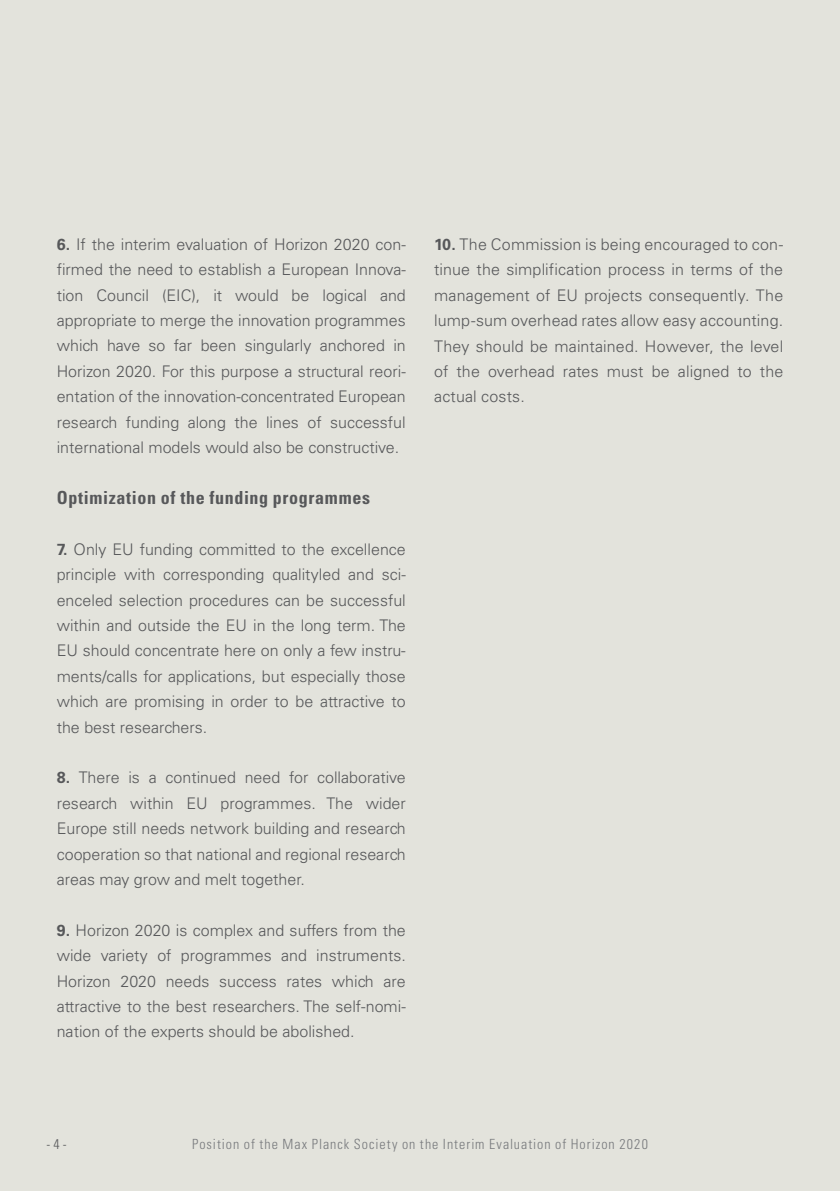
<style>
.page{position:relative;width:840px;height:1191px;background:#fff}
.page>*{position:absolute;margin:0;border:0;box-sizing:border-box;transform-origin:0 0}
.t1{font:700 condensed 18px "Univers LT Std";letter-spacing:.035em;color:#57585a}
.t2{font:300 16px/25.4px "Univers LT Std";color:#57585a;text-align:justify}
.t3{font:300 condensed 14px "Univers LT Std";letter-spacing:.07em;color:#787a7d}
.t4{font:300 condensed 14px "Univers LT Std";color:#57585a}
.s1{font-weight:700}
</style>
<div class="page">
<div style="left:0;top:0;width:839px;height:1191px;background:#e3e3dc"></div>
<p class="t2" style="left:57px;top:231px;width:350px"><span class="s1">6.</span> If the interim evaluation of Horizon 2020 con&shy;firmed the need to establish a European Innova&shy;tion Council (EIC), it would be logical and appropriate to merge the innovation programmes which have so far been singularly anchored in Horizon 2020. For this purpose a structural reori&shy;entation of the innovation-concentrated European research funding along the lines of successful international models would also be constructive.</p>
<p class="t1" style="left:57px;top:486px;width:314px">optimization of the funding programmes</p>
<p class="t2" style="left:57px;top:536px;width:350px"><span class="s1">7.</span> Only EU funding committed to the excellence principle with corresponding qualityled and sci&shy;enceled selection procedures can be successful within and outside the EU in the long term. The EU should concentrate here on only a few instru&shy;ments/calls for applications, but especially those which are promising in order to be attractive to the best researchers.</p>
<p class="t2" style="left:57px;top:765px;width:350px"><span class="s1">8.</span> There is a continued need for collaborative research within EU programmes. The wider Europe still needs network building and research cooperation so that national and regional research areas may grow and melt together.</p>
<p class="t2" style="left:57px;top:917px;width:350px"><span class="s1">9.</span> Horizon 2020 is complex and suffers from the wide variety of programmes and instruments.<br>Horizon 2020 needs success rates which are attractive to the best researchers. The self-nomi&shy;nation of the experts should be abolished.</p>
<p class="t2" style="left:434px;top:231px;width:350px"><span class="s1">10.</span> The Commission is being encouraged to con&shy;tinue the simplification process in terms of the management of EU projects consequently. The lump-sum overhead rates allow easy accounting.<br>They should be maintained. However, the level of the overhead rates must be aligned to the actual costs.</p>
<p class="t4" style="left:47px;top:1136px;width:22px">- 4 -</p>
<p class="t3" style="left:192px;top:1136px;width:457px">Position of the Max Planck Society on the Interim Evaluation of Horizon 2020</p>
</div>
